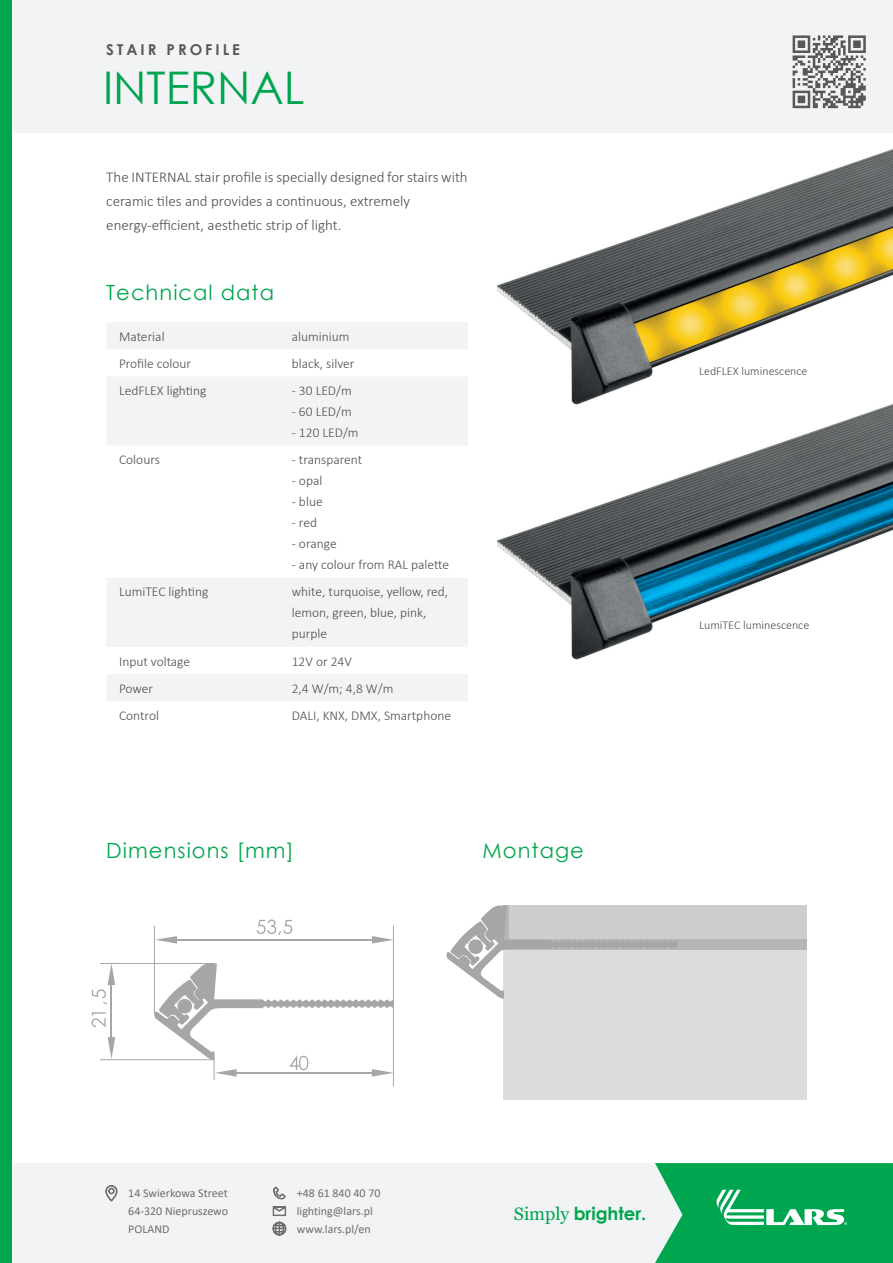
<style>
.page{position:relative;width:893px;height:1263px;background:#fff}
.page>*{position:absolute;margin:0;border:0;box-sizing:border-box;transform-origin:0 0}
.t1{font:45px "Century Gothic";color:#00a54f}
.t2{font:21px "Century Gothic";letter-spacing:.05em;color:#00a54f}
.t3{font:700 18px "Century Gothic";color:#00a54f}
.t4{font:300 15px/24px "Calibri";color:#4b4c4d}
.t5{font:700 15px "Century Gothic";letter-spacing:.2em;color:#57585a}
.t6{font:300 13.5px/21px "Calibri";color:#4b4c4d}
.t7{font:12px/18px "Calibri";color:#4b4c4d;text-align:justify}
.t8{font:300 12px "Calibri";color:#4b4c4d}
.s1{font-family:"Georgia";font-weight:400}
</style>
<div class="page">
<img style="left:497px;top:149px;width:396px;height:212px">
<img style="left:497px;top:361px;width:396px;height:299px">
<div style="left:0;top:0;width:893px;height:133px;background:#f2f3f4"></div>
<div style="left:12px;top:1163px;width:635px;height:100px;background:#f2f3f4"></div>
<div style="left:0;top:0;width:12px;height:1263px;background:#00a54f"></div>
<svg style="left:107px;top:323px;width:360px;height:378px;fill:#f2f3f4"></svg>
<svg style="left:647px;top:1163px;width:246px;height:100px;background:#26b169"></svg>
<svg style="left:257px;top:919px;width:35px;height:16px"></svg>
<hr style="left:154px;top:926px;width:1px;height:89px;background:#231f20">
<svg style="left:155px;top:936px;width:22px;height:7px"></svg>
<hr style="left:175px;top:939px;width:199px;height:2px;background:#231f20">
<svg style="left:372px;top:936px;width:21px;height:7px"></svg>
<hr style="left:100px;top:1059px;width:114px;height:1px;background:#231f20">
<hr style="left:100px;top:963px;width:114px;height:1px;background:#231f20">
<svg style="left:108px;top:1037px;width:7px;height:22px"></svg>
<hr style="left:111px;top:983px;width:1px;height:56px;background:#231f20">
<svg style="left:91px;top:1012px;width:15px;height:15px"></svg>
<svg style="left:92px;top:963px;width:23px;height:41px"></svg>
<hr style="left:393px;top:926px;width:1px;height:160px;background:#231f20">
<svg style="left:153px;top:963px;width:241px;height:117px"></svg>
<svg style="left:446px;top:905px;width:359px;height:195px;background:#dadadb"></svg>
<svg style="left:105px;top:1185px;width:13px;height:17px"></svg>
<svg style="left:273px;top:1206px;width:13px;height:10px"></svg>
<svg style="left:273px;top:1185px;width:13px;height:15px"></svg>
<svg style="left:273px;top:1222px;width:13px;height:13px"></svg>
<svg style="left:793px;top:35px;width:73px;height:73px"></svg>
<p class="t5" style="left:106px;top:38px;width:135px">STAIR PROFILE</p>
<h1 class="t1" style="left:103px;top:56px;width:203px">INTERNAL</h1>
<p class="t4" style="left:106px;top:165px;width:363px">The INTERNAL stair profile is specially designed for stairs with ceramic tiles and provides a continuous, extremely energy-efficient, aesthetic strip of light.</p>
<h2 class="t2" style="left:106px;top:278px;width:169px">Technical data</h2>
<p class="t6" style="left:119px;top:326px;width:47px">Material</p>
<p class="t6" style="left:292px;top:326px;width:59px">aluminium</p>
<p class="t6" style="left:119px;top:353px;width:74px">Profile colour</p>
<p class="t6" style="left:292px;top:353px;width:64px">black, silver</p>
<p class="t6" style="left:119px;top:380px;width:89px">LedFLEX lighting</p>
<p class="t6" style="left:292px;top:380px;width:61px">- 30 LED/m</p>
<p class="t6" style="left:292px;top:401px;width:61px">- 60 LED/m</p>
<p class="t6" style="left:292px;top:422px;width:68px">- 120 LED/m</p>
<p class="t6" style="left:119px;top:449px;width:42px">Colours</p>
<p class="t6" style="left:292px;top:449px;width:72px">- transparent</p>
<p class="t6" style="left:292px;top:470px;width:32px">- opal</p>
<p class="t6" style="left:292px;top:491px;width:32px">- blue</p>
<p class="t6" style="left:292px;top:512px;width:27px">- red</p>
<p class="t6" style="left:292px;top:533px;width:46px">- orange</p>
<p class="t6" style="left:292px;top:554px;width:159px">- any colour from RAL palette</p>
<p class="t6" style="left:119px;top:581px;width:91px">LumiTEC lighting</p>
<p class="t6" style="left:292px;top:581px;width:158px">white, turquoise, yellow, red, lemon, green, blue, pink, purple</p>
<p class="t6" style="left:119px;top:650px;width:73px">Input voltage</p>
<p class="t6" style="left:292px;top:650px;width:62px">12V or 24V</p>
<p class="t6" style="left:119px;top:678px;width:36px">Power</p>
<p class="t6" style="left:292px;top:678px;width:103px">2,4 W/m; 4,8 W/m</p>
<p class="t6" style="left:119px;top:705px;width:41px">Control</p>
<p class="t6" style="left:292px;top:705px;width:161px">DALI, KNX, DMX, Smartphone</p>
<h2 class="t2" style="left:106px;top:835px;width:189px">Dimensions [mm]</h2>
<h2 class="t2" style="left:482px;top:835px;width:103px">Montage</h2>
<p class="t8" style="left:699px;top:364px;width:110px">LedFLEX luminescence</p>
<p class="t8" style="left:699px;top:617px;width:112px">LumiTEC luminescence</p>
<p class="t7" style="left:128px;top:1184px;width:101px">14 Swierkowa Street 64-320 Niepruszewo POLAND</p>
<p class="t7" style="left:297px;top:1184px;width:85px;text-align:left">+48 61 840 40 70 lighting@lars.pl www.lars.pl/en</p>
<h3 class="t3" style="left:514px;top:1200px;width:134px"><span class="s1">Simply</span> brighter.</h3>
</div>
